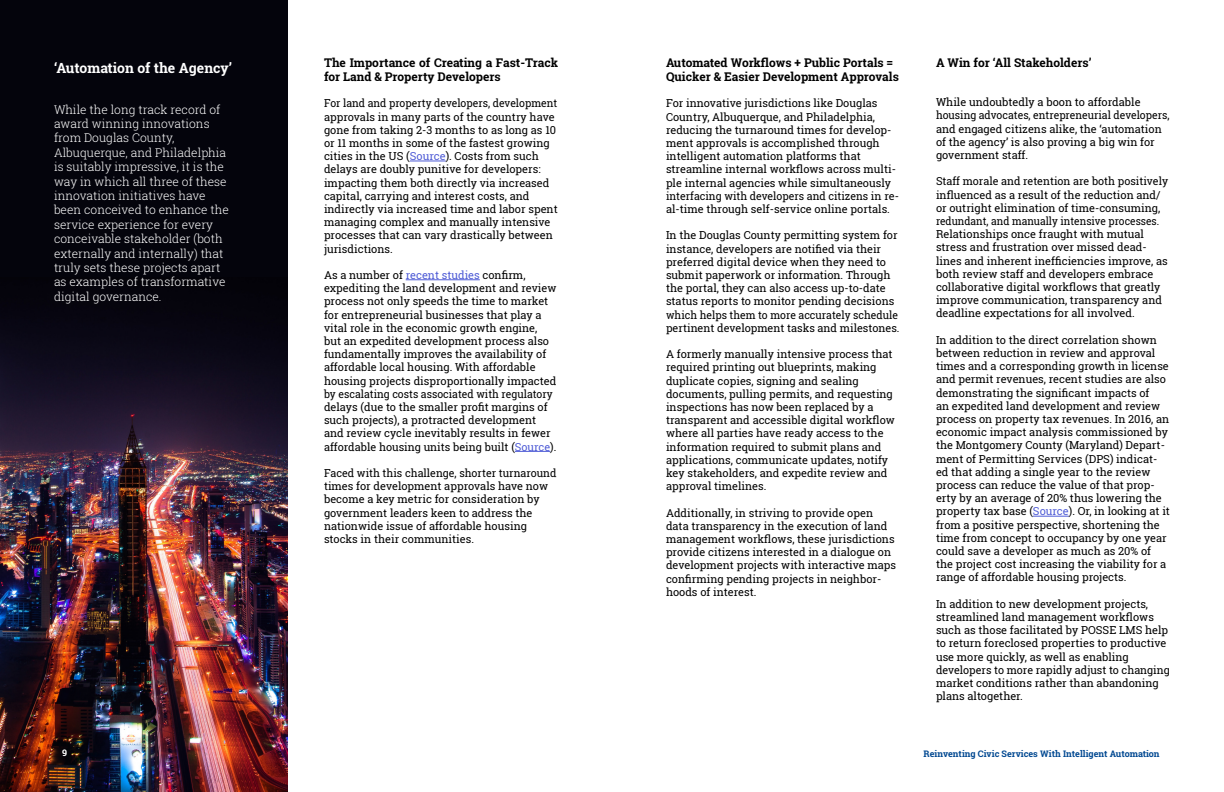
<style>
.page{position:relative;width:1224px;height:792px;background:#fff}
.page>*{position:absolute;margin:0;border:0;box-sizing:border-box;transform-origin:0 0}
.t1{font:700 14px "Roboto Slab";color:#fff}
.t2{font:300 12px/14.4px "Roboto Slab";color:#fff}
.t3{font:700 12px/14.4px "Roboto Slab";color:#000}
.t4{font:11px/13.2px "Roboto Slab";color:#000}
.t5{font:11px/13.2px "Roboto Slab";color:#000;scale:.95 1}
.t6{font:700 9px "Roboto Slab";color:#004891}
.t7{font:700 9px "Roboto Slab";color:#fff}
.s1{color:#4f5cd6}
</style>
<div class="page">
<img style="left:0;top:276px;width:288px;height:516px">
<div style="left:0;top:0;width:288px;height:276px;background:#04040c"></div>
<hr style="left:410px;top:161px;width:36px;height:1px;background:#4f5cd6">
<hr style="left:406px;top:280px;width:74px;height:1px;background:#4f5cd6">
<hr style="left:515px;top:451px;width:35px;height:1px;background:#4f5cd6">
<hr style="left:1033px;top:516px;width:36px;height:1px;background:#4f5cd6">
<p class="t1" style="left:54px;top:58px;width:180px">‘Automation of the Agency’</p>
<p class="t2" style="left:54px;top:102px;width:168px">While the long track record of award winning innovations from Douglas County,</p>
<p class="t2" style="left:54px;top:145px;width:176px">Albuquerque, and Philadelphia is suitably impressive, it is the way in which all three of these innovation initiatives have been conceived to enhance the service experience for every conceivable stakeholder (both externally and internally) that truly sets these projects apart as examples of transformative digital governance.</p>
<p class="t3" style="left:324px;top:55px;width:236px">The Importance of Creating a Fast-Track for Land &amp; Property Developers</p>
<p class="t5" style="left:324px;top:97px;width:248px">For land and property developers, development approvals in many parts of the country have gone from taking 2-3 months to as long as 10 or 11 months in some of the fastest growing cities in the US (<span class="s1">Source</span>). Costs from such delays are doubly punitive for developers: impacting them both directly via increased capital, carrying and interest costs, and indirectly via increased time and labor spent managing complex and manually intensive processes that can vary drastically between jurisdictions.</p>
<p class="t4" style="left:324px;top:268px;width:203px">As a number of <span class="s1">recent studies</span> confirm,</p>
<p class="t4" style="left:324px;top:281px;width:234px">expediting the land development and review process not only speeds the time to market for entrepreneurial businesses that play a vital role in the economic growth engine, but an expedited development process also fundamentally improves the availability of affordable local housing. With affordable housing projects disproportionally impacted by escalating costs associated with regulatory delays (due to the smaller profit margins of such projects), a protracted development and review cycle inevitably results in fewer affordable housing units being built (<span class="s1">Source</span>).</p>
<p class="t4" style="left:324px;top:466px;width:234px">Faced with this challenge, shorter turnaround times for development approvals have now become a key metric for consideration by government leaders keen to address the nationwide issue of affordable housing stocks in their communities.</p>
<p class="t3" style="left:666px;top:55px;width:234px">Automated Workflows + Public Portals =<br>Quicker &amp; Easier Development Approvals</p>
<p class="t4" style="left:666px;top:97px;width:234px">For innovative jurisdictions like Douglas Country, Albuquerque, and Philadelphia, reducing the turnaround times for develop&shy;ment approvals is accomplished through intelligent automation platforms that streamline internal workflows across multi&shy;ple internal agencies while simultaneously interfacing with developers and citizens in re&shy;al-time through self-service online portals.</p>
<p class="t4" style="left:666px;top:229px;width:235px">In the Douglas County permitting system for instance, developers are notified via their preferred digital device when they need to submit paperwork or information. Through the portal, they can also access up-to-date status reports to monitor pending decisions which helps them to more accurately schedule pertinent development tasks and milestones.</p>
<p class="t4" style="left:666px;top:347px;width:231px">A formerly manually intensive process that required printing out blueprints, making duplicate copies, signing and sealing documents, pulling permits, and requesting inspections has now been replaced by a transparent and accessible digital workflow where all parties have ready access to the information required to submit plans and applications, communicate updates, notify key stakeholders, and expedite review and approval timelines.</p>
<p class="t4" style="left:666px;top:506px;width:232px">Additionally, in striving to provide open data transparency in the execution of land management workflows, these jurisdictions provide citizens interested in a dialogue on development projects with interactive maps confirming pending projects in neighbor&shy;hoods of interest.</p>
<p class="t3" style="left:936px;top:55px;width:157px">A Win for ‘All Stakeholders’</p>
<p class="t4" style="left:936px;top:95px;width:235px">While undoubtedly a boon to affordable housing advocates, entrepreneurial developers, and engaged citizens alike, the ‘automation of the agency’ is also proving a big win for government staff.</p>
<p class="t4" style="left:936px;top:175px;width:234px">Staff morale and retention are both positively influenced as a result of the reduction and/ or outright elimination of time-consuming, redundant, and manually intensive processes.<br>Relationships once fraught with mutual stress and frustration over missed dead&shy;lines and inherent inefficiencies improve, as both review staff and developers embrace collaborative digital workflows that greatly improve communication, transparency and deadline expectations for all involved.</p>
<p class="t4" style="left:936px;top:333px;width:236px">In addition to the direct correlation shown between reduction in review and approval times and a corresponding growth in license and permit revenues, recent studies are also demonstrating the significant impacts of<br>an expedited land development and review process on property tax revenues. In 2016, an economic impact analysis commissioned by the Montgomery County (Maryland) Depart&shy;ment of Permitting Services (DPS) indicat&shy;ed that adding a single year to the review process can reduce the value of that prop&shy;erty by an average of 20% thus lowering the property tax base (<span class="s1">Source</span>). Or, in looking at it from a positive perspective, shortening the time from concept to occupancy by one year could save a developer as much as 20% of the project cost increasing the viability for a range of affordable housing projects.</p>
<p class="t4" style="left:936px;top:597px;width:235px">In addition to new development projects, streamlined land management workflows such as those facilitated by POSSE LMS help to return foreclosed properties to productive use more quickly, as well as enabling developers to more rapidly adjust to changing market conditions rather than abandoning plans altogether.</p>
<p class="t7" style="left:62px;top:747px;width:7px">9</p>
<p class="t6" style="left:923px;top:748px;width:238px">Reinventing Civic Services With Intelligent Automation</p>
</div>
